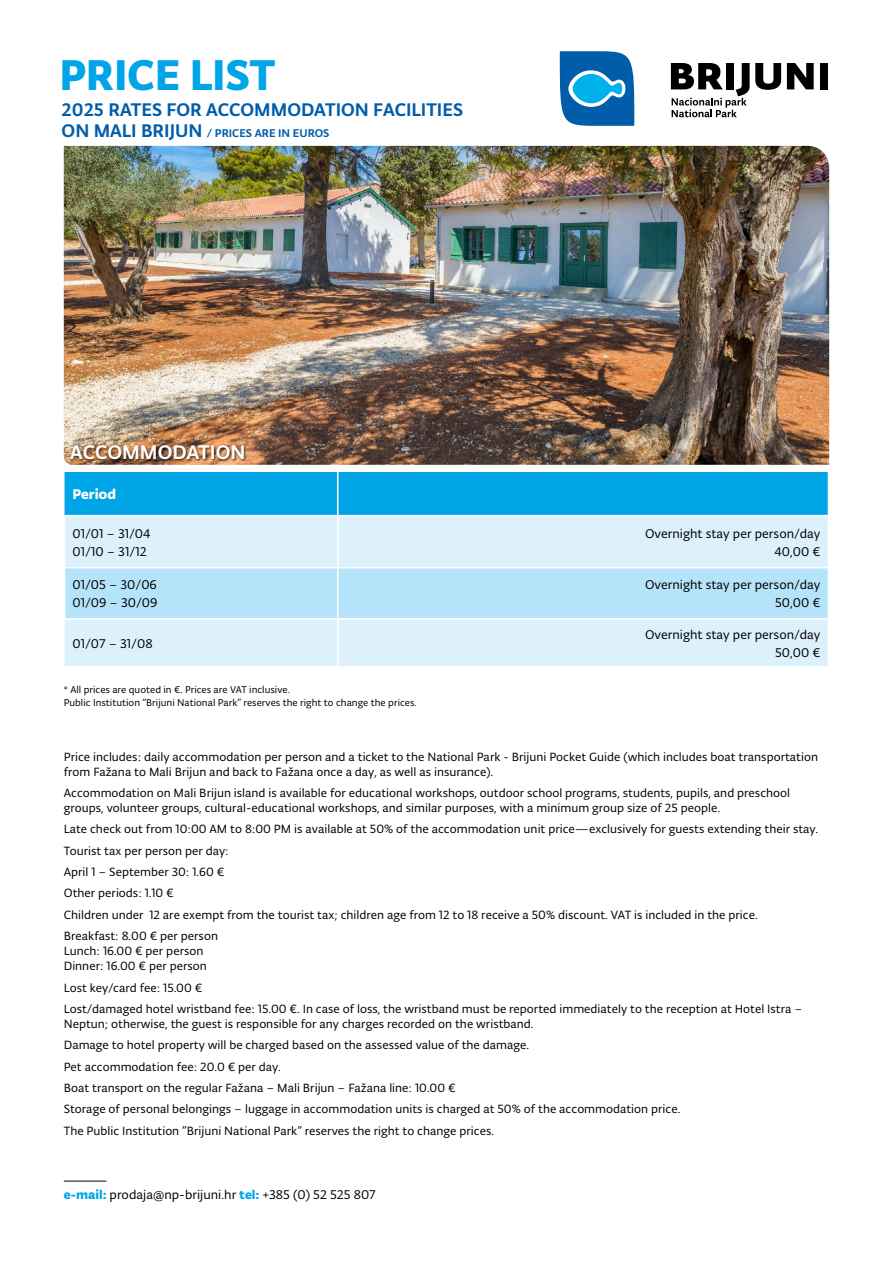
<style>
.page{position:relative;width:893px;height:1263px;background:#fff}
.page>*{position:absolute;margin:0;border:0;box-sizing:border-box;transform-origin:0 0}
.t1{font:700 45.9px "Typonine Sans Pro";color:#00a5e8}
.t2{font:500 21px "Typonine Sans Pro";color:#fff}
.t3{font:500 19.5px "Typonine Sans Pro";color:#005daa}
.t4{font:700 15px "Typonine Sans Pro";color:#fff}
.t5{font:13.5px/18px "Typonine Sans Pro Normal";color:#000;text-align:right}
.t6{font:12.75px/21.5px "Typonine Sans Pro Normal";color:#000}
.t7{font:500 12px "Typonine Sans Pro";color:#005daa}
.t8{font:10.5px/13.5px "Typonine Sans Pro Normal";color:#000}
.s1{font-size:19.5px}
.s2{font-family:"Typonine Sans Pro";font-weight:700;color:#00a5e8}
</style>
<div class="page">
<div style="left:65px;top:472px;width:763px;height:43px;background:#00a5e8"></div>
<div style="left:65px;top:516px;width:763px;height:150px;background:#dcf1fc"></div>
<div style="left:65px;top:568px;width:763px;height:50px;background:#b5e3f9"></div>
<hr style="left:337px;top:472px;width:1px;height:43px;background:#fff">
<hr style="left:337px;top:619px;width:1px;height:47px;background:#fff">
<hr style="left:337px;top:516px;width:1px;height:51px;background:#fff">
<hr style="left:64px;top:567px;width:274px;height:1px;background:#fff">
<hr style="left:64px;top:618px;width:274px;height:1px;background:#fff">
<hr style="left:338px;top:567px;width:491px;height:1px;background:#fff">
<hr style="left:337px;top:568px;width:1px;height:50px;background:#fff">
<hr style="left:338px;top:618px;width:491px;height:1px;background:#fff">
<svg style="left:559px;top:51px;width:269px;height:75px"></svg>
<img style="left:64px;top:146px;width:765px;height:319px">
<div style="left:69px;top:444px;width:178px;height:19px;background:#000;opacity:.75"></div>
<hr style="left:64px;top:1181px;width:42px;height:1px;background:#000">
<h1 class="t1" style="left:60px;top:47px;width:217px">PRICE LIST</h1>
<h3 class="t3" style="left:62px;top:98px;width:403px">2025 RATES FOR ACCOMMODATION FACILITIES</h3>
<p class="t7" style="left:62px;top:126px;width:269px"><span class="s1">ON MALI BRIJUN</span> / PRICES ARE IN EUROS</p>
<h2 class="t2" style="left:70px;top:440px;width:177px">ACCOMMODATION</h2>
<p class="t4" style="left:73px;top:485px;width:45px">Period</p>
<p class="t5" style="left:73px;top:524px;width:79px;text-align:left">01/01 – 31/04<br>01/10 – 31/12</p>
<p class="t5" style="left:645px;top:524px;width:177px">Overnight stay per person/day<br>40,00 €</p>
<p class="t5" style="left:73px;top:576px;width:86px;text-align:left">01/05 – 30/06<br>01/09 – 30/09</p>
<p class="t5" style="left:645px;top:576px;width:177px">Overnight stay per person/day<br>50,00 €</p>
<p class="t5" style="left:73px;top:634px;width:82px">01/07 – 31/08</p>
<p class="t5" style="left:645px;top:625px;width:177px">Overnight stay per person/day<br>50,00 €</p>
<p class="t8" style="left:64px;top:683px;width:355px">* All prices are quoted in €. Prices are VAT inclusive.<br>Public Institution “Brijuni National Park” reserves the right to change the prices.</p>
<p class="t6" style="left:64px;top:749px;width:756px;line-height:15px">Price includes: daily accommodation per person and a ticket to the National Park - Brijuni Pocket Guide (which includes boat transportation from Fažana to Mali Brijun and back to Fažana once a day, as well as insurance).</p>
<p class="t6" style="left:64px;top:785px;width:728px;line-height:15px">Accommodation on Mali Brijun island is available for educational workshops, outdoor school programs, students, pupils, and preschool groups, volunteer groups, cultural-educational workshops, and similar purposes, with a minimum group size of 25 people.</p>
<p class="t6" style="left:64px;top:818px;width:756px">Late check out from 10:00 AM to 8:00 PM is available at 50% of the accommodation unit price—exclusively for guests extending their stay.<br>Tourist tax per person per day:<br>April 1 – September 30: 1.60 €<br>Other periods: 1.10 €<br>Children under 12 are exempt from the tourist tax; children age from 12 to 18 receive a 50% discount. VAT is included in the price.<br>Breakfast: 8.00 € per person</p>
<p class="t6" style="left:64px;top:943px;width:145px;line-height:15px">Lunch: 16.00 € per person<br>Dinner: 16.00 € per person</p>
<p class="t6" style="left:64px;top:976px;width:740px">Lost key/card fee: 15.00 €<br>Lost/damaged hotel wristband fee: 15.00 €. In case of loss, the wristband must be reported immediately to the reception at Hotel Istra –</p>
<p class="t6" style="left:64px;top:1013px;width:618px">Neptun; otherwise, the guest is responsible for any charges recorded on the wristband.<br>Damage to hotel property will be charged based on the assessed value of the damage.<br>Pet accommodation fee: 20.0 € per day.<br>Boat transport on the regular Fažana – Mali Brijun – Fažana line: 10.00 €<br>Storage of personal belongings – luggage in accommodation units is charged at 50% of the accommodation price.<br>The Public Institution ”Brijuni National Park” reserves the right to change prices.</p>
<p class="t5" style="left:64px;top:1185px;width:313px"><span class="s2">e-mail:</span> prodaja@np-brijuni.hr <span class="s2">tel:</span> +385 (0) 52 525 807</p>
</div>
